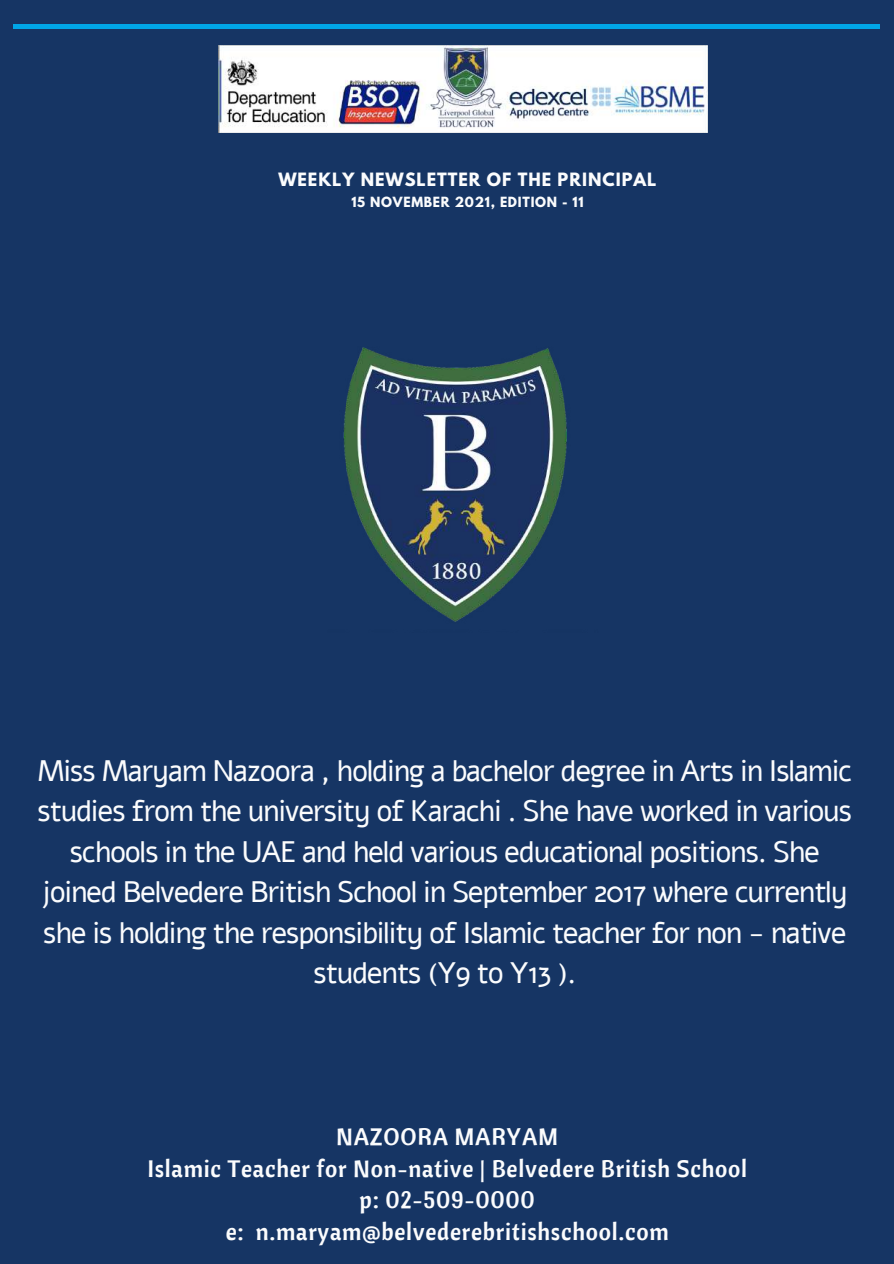
<style>
.page{position:relative;width:894px;height:1264px;background:#fff}
.page>*{position:absolute;margin:0;border:0;box-sizing:border-box;transform-origin:0 0}
.t1{font:29.55px/40.5px "Alef";letter-spacing:-.045em;color:#fbfcfd;text-align:center}
.t2{font:23.7px/31.5px "Cantora One";letter-spacing:.03em;color:#fbfcfd;text-align:center}
.t3{font:700 16.2px "League Spartan";letter-spacing:.06em;color:#fbfcfd}
.t4{font:700 12.45px "League Spartan";letter-spacing:.06em;color:#fbfcfd}
</style>
<div class="page">
<div style="left:0;top:0;width:893px;height:1263px;background:#163564"></div>
<hr style="left:13px;top:25px;width:866px;height:3px;background:#00a6e7">
<img style="left:343px;top:347px;width:224px;height:275px">
<img style="left:219px;top:46px;width:488px;height:86px">
<p class="t3" style="left:278px;top:171px;width:379px">WEEKLY NEWSLETTER OF THE PRINCIPAL</p>
<p class="t4" style="left:351px;top:196px;width:233px">15 NOVEMBER 2021, EDITION - 11</p>
<p class="t1" style="left:37px;top:750px;width:816px">Miss Maryam Nazoora , holding a bachelor degree in Arts in Islamic studies from the university of Karachi . She have worked in various schools in the UAE and held various educational positions. She joined Belvedere British School in September 2017 where currently she is holding the responsibility of Islamic teacher for non - native students (Y9 to Y13 ).</p>
<p class="t2" style="left:147px;top:1120px;width:601px">NAZOORA MARYAM<br>Islamic Teacher for Non-native | Belvedere British School p: 02-509-0000<br>e: n.maryam@belvederebritishschool.com</p>
</div>
